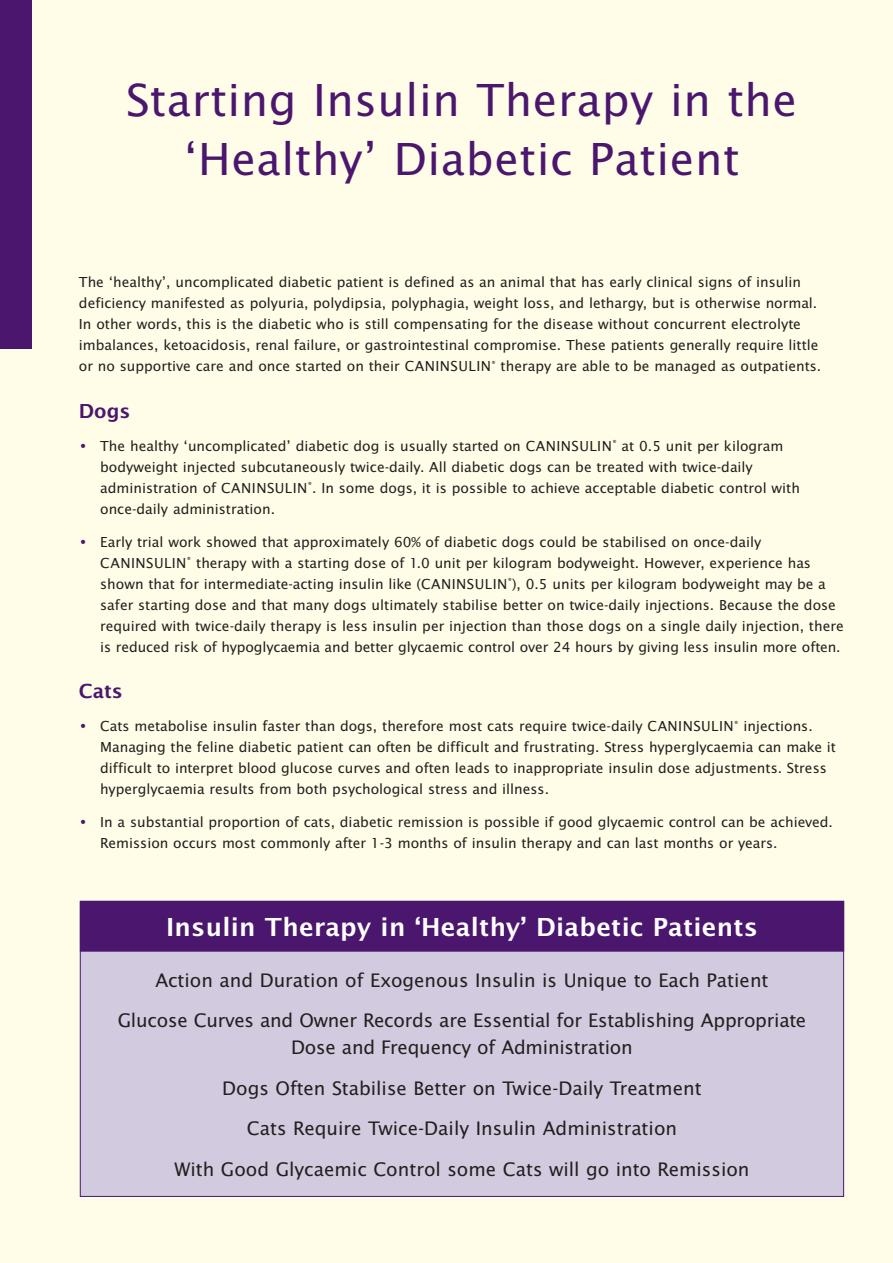
<style>
.page{position:relative;width:893px;height:1263px;background:#fff}
.page>*{position:absolute;margin:0;border:0;box-sizing:border-box;transform-origin:0 0}
.t1{font:48px/59.2px "Lucida Sans AK";letter-spacing:.01em;color:#4b176e;text-align:center}
.t2{font:600 27px "Lucida Sans AK";letter-spacing:.01em;color:#fff}
.t3{font:600 21px "Lucida Sans AK";color:#4b176e}
.t4{font:20.25px/40.5px "Lucida Sans AK";color:#231f20;text-align:center}
.t5{font:15px/21px "Lucida Sans AK";color:#231f20}
.s1{color:#4b176e}
</style>
<div class="page">
<div style="left:0;top:0;width:892px;height:1263px;background:#fffde7"></div>
<div style="left:0;top:0;width:50px;height:349px;background:#4b176e"></div>
<div style="left:80px;top:902px;width:763px;height:294px;background:#d2cbdf"></div>
<div style="left:80px;top:901px;width:763px;height:50px;background:#4b176e"></div>
<div style="left:80px;top:901px;width:764px;height:51px;border:1px solid #4b176e"></div>
<div style="left:33px;top:0;width:25px;height:357px;background:#fffde7"></div>
<h1 class="t1" style="left:126px;top:75px;width:672px">Starting Insulin Therapy in the ‘Healthy’ Diabetic Patient</h1>
<p class="t5" style="left:79px;top:273px;width:743px">The ‘healthy’, uncomplicated diabetic patient is defined as an animal that has early clinical signs of insulin deficiency manifested as polyuria, polydipsia, polyphagia, weight loss, and lethargy, but is otherwise normal.<br>In other words, this is the diabetic who is still compensating for the disease without concurrent electrolyte imbalances, ketoacidosis, renal failure, or gastrointestinal compromise. These patients generally require little or no supportive care and once started on their CANINSULIN<sup>®</sup> therapy are able to be managed as outpatients.</p>
<h3 class="t3" style="left:79px;top:403px;width:53px">Dogs</h3>
<p class="t5" style="left:100px;top:437px;width:701px;text-indent:-21px"><span class="s1">•</span> The healthy ‘uncomplicated’ diabetic dog is usually started on CANINSULIN<sup>®</sup> at 0.5 unit per kilogram bodyweight injected subcutaneously twice-daily. All diabetic dogs can be treated with twice-daily administration of CANINSULIN<sup>®</sup>. In some dogs, it is possible to achieve acceptable diabetic control with once-daily administration.</p>
<p class="t5" style="left:100px;top:533px;width:745px;text-indent:-21px"><span class="s1">•</span> Early trial work showed that approximately 60% of diabetic dogs could be stabilised on once-daily CANINSULIN<sup>®</sup> therapy with a starting dose of 1.0 unit per kilogram bodyweight. However, experience has shown that for intermediate-acting insulin like (CANINSULIN<sup>®</sup>), 0.5 units per kilogram bodyweight may be a safer starting dose and that many dogs ultimately stabilise better on twice-daily injections. Because the dose required with twice-daily therapy is less insulin per injection than those dogs on a single daily injection, there is reduced risk of hypoglycaemia and better glycaemic control over 24 hours by giving less insulin more often.</p>
<h3 class="t3" style="left:79px;top:683px;width:45px">Cats</h3>
<p class="t5" style="left:100px;top:717px;width:737px;text-indent:-21px"><span class="s1">•</span> Cats metabolise insulin faster than dogs, therefore most cats require twice-daily CANINSULIN<sup>®</sup> injections.<br>Managing the feline diabetic patient can often be difficult and frustrating. Stress hyperglycaemia can make it difficult to interpret blood glucose curves and often leads to inappropriate insulin dose adjustments. Stress hyperglycaemia results from both psychological stress and illness.</p>
<p class="t5" style="left:100px;top:813px;width:734px;text-indent:-21px"><span class="s1">•</span> In a substantial proportion of cats, diabetic remission is possible if good glycaemic control can be achieved.<br>Remission occurs most commonly after 1-3 months of insulin therapy and can last months or years.</p>
<h2 class="t2" style="left:166px;top:916px;width:593px">Insulin Therapy in ‘Healthy’ Diabetic Patients</h2>
<h3 class="t4" style="left:118px;top:962px;width:690px">Action and Duration of Exogenous Insulin is Unique to Each Patient<br>Glucose Curves and Owner Records are Essential for Establishing Appropriate</h3>
<h3 class="t4" style="left:174px;top:1029px;width:576px">Dose and Frequency of Administration<br>Dogs Often Stabilise Better on Twice-Daily Treatment<br>Cats Require Twice-Daily Insulin Administration<br>With Good Glycaemic Control some Cats will go into Remission</h3>
</div>
